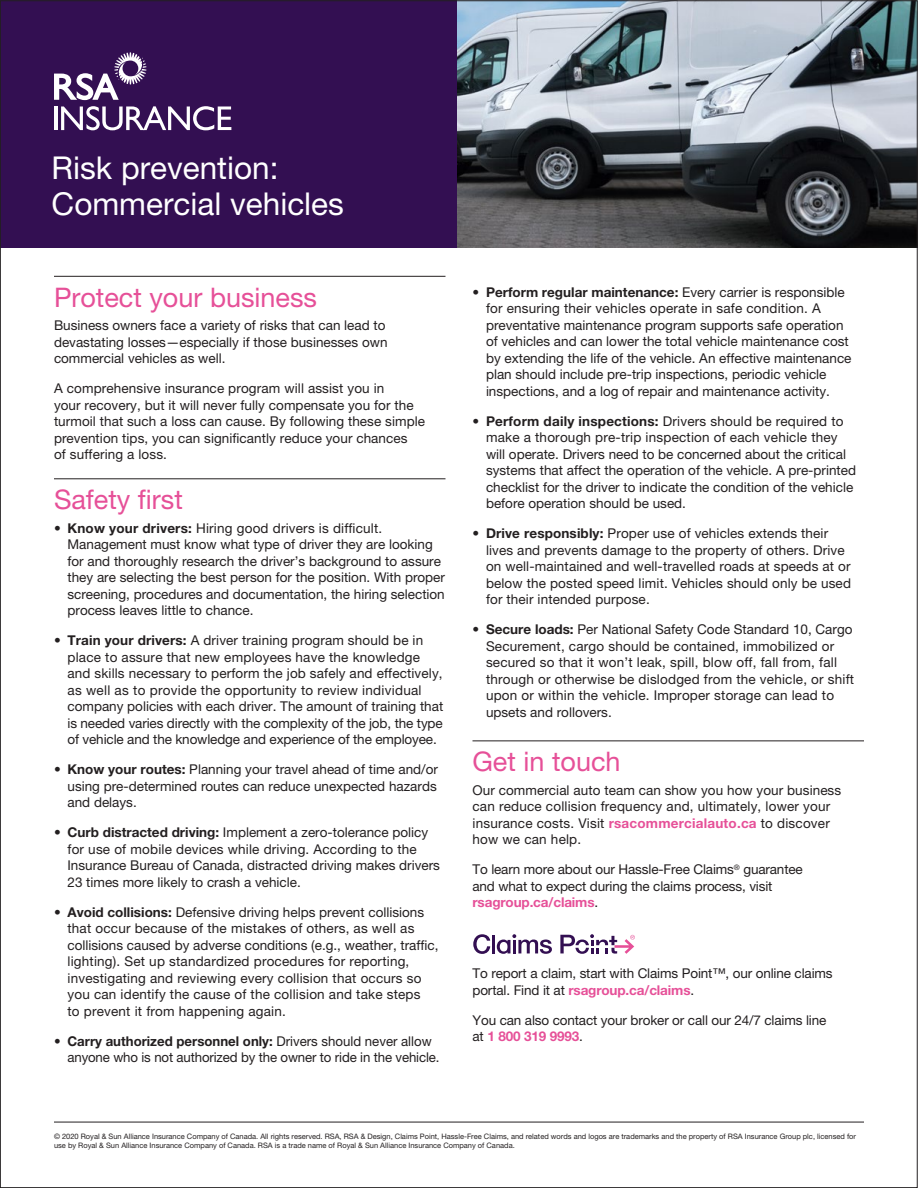
<style>
.page{position:relative;width:918px;height:1188px;background:#fff}
.page>*{position:absolute;margin:0;border:0;box-sizing:border-box;transform-origin:0 0}
.t1{font:31.5px/36px "Helvetica Neue LT Pro";color:#fff}
.H1_-_Rule{font:27px "Helvetica Neue LT Pro";color:#e65098}
.Body{font:13.5px/16.5px "Helvetica Neue LT Pro";color:#231f20}
.t2{font:7.5px/9px "Helvetica Neue LT Pro";color:#231f20}
.s1{font-weight:700}
.s2{font-weight:700;color:#e65098}
</style>
<div class="page">
<div style="left:0;top:0;width:458px;height:247px;background:#330f52"></div>
<hr style="left:54px;top:1122px;width:810px;height:1px;background:#231f20">
<hr style="left:54px;top:106px;width:3px;height:24px;background:#fff">
<svg style="left:61px;top:106px;width:170px;height:24px"></svg>
<svg style="left:54px;top:52px;width:92px;height:48px"></svg>
<img style="left:458px;top:2px;width:458px;height:245px">
<hr style="left:54px;top:276px;width:392px;height:1px;background:#231f20">
<hr style="left:54px;top:478px;width:392px;height:1px;background:#231f20">
<hr style="left:472px;top:740px;width:392px;height:1px;background:#231f20">
<svg style="left:473px;top:934px;width:17px;height:20px"></svg>
<hr style="left:492px;top:935px;width:3px;height:18px;background:#330f52">
<svg style="left:497px;top:934px;width:55px;height:20px"></svg>
<svg style="left:560px;top:934px;width:75px;height:20px"></svg>
<p class="t1" style="left:52px;top:149px;width:294px">Risk prevention:<br>Commercial vehicles</p>
<p class="H1_-_Rule" style="left:54px;top:281px;width:265px">Protect your business</p>
<p class="Body" style="left:54px;top:317px;width:335px">Business owners face a variety of risks that can lead to devastating losses—especially if those businesses own commercial vehicles as well.</p>
<p class="Body" style="left:54px;top:380px;width:373px">A comprehensive insurance program will assist you in<br>your recovery, but it will never fully compensate you for the turmoil that such a loss can cause. By following these simple prevention tips, you can significantly reduce your chances<br>of suffering a loss.</p>
<p class="H1_-_Rule" style="left:54px;top:484px;width:130px">Safety first</p>
<p class="Body" style="left:68px;top:519px;width:379px;text-indent:-14px">• <span class="s1">Know your drivers:</span> Hiring good drivers is difficult.<br>Management must know what type of driver they are looking for and thoroughly research the driver’s background to assure they are selecting the best person for the position. With proper screening, procedures and documentation, the hiring selection process leaves little to chance.</p>
<p class="Body" style="left:68px;top:632px;width:377px;text-indent:-14px">• <span class="s1">Train your drivers:</span> A driver training program should be in place to assure that new employees have the knowledge and skills necessary to perform the job safely and effectively, as well as to provide the opportunity to review individual company policies with each driver. The amount of training that is needed varies directly with the complexity of the job, the type of vehicle and the knowledge and experience of the employee.</p>
<p class="Body" style="left:68px;top:761px;width:372px;text-align:justify;text-indent:-14px">• <span class="s1">Know your routes:</span> Planning your travel ahead of time and/or using pre-determined routes can reduce unexpected hazards and delays.</p>
<p class="Body" style="left:68px;top:824px;width:374px;text-indent:-14px">• <span class="s1">Curb distracted driving:</span> Implement a zero-tolerance policy for use of mobile devices while driving. According to the Insurance Bureau of Canada, distracted driving makes drivers 23 times more likely to crash a vehicle.</p>
<p class="Body" style="left:68px;top:903px;width:373px;text-indent:-14px">• <span class="s1">Avoid collisions:</span> Defensive driving helps prevent collisions that occur because of the mistakes of others, as well as collisions caused by adverse conditions (e.g., weather, traffic, lighting). Set up standardized procedures for reporting, investigating and reviewing every collision that occurs so you can identify the cause of the collision and take steps<br>to prevent it from happening again.</p>
<p class="Body" style="left:68px;top:1032px;width:374px;text-indent:-14px">• <span class="s1">Carry authorized personnel only:</span> Drivers should never allow anyone who is not authorized by the owner to ride in the vehicle.</p>
<p class="Body" style="left:486px;top:284px;width:367px;text-indent:-14px">• <span class="s1">Perform regular maintenance:</span> Every carrier is responsible for ensuring their vehicles operate in safe condition. A preventative maintenance program supports safe operation of vehicles and can lower the total vehicle maintenance cost by extending the life of the vehicle. An effective maintenance plan should include pre-trip inspections, periodic vehicle inspections, and a log of repair and maintenance activity.</p>
<p class="Body" style="left:486px;top:413px;width:372px;text-indent:-14px">• <span class="s1">Perform daily inspections:</span> Drivers should be required to make a thorough pre-trip inspection of each vehicle they will operate. Drivers need to be concerned about the critical systems that affect the operation of the vehicle. A pre-printed checklist for the driver to indicate the condition of the vehicle before operation should be used.</p>
<p class="Body" style="left:486px;top:525px;width:367px;text-indent:-14px">• <span class="s1">Drive responsibly:</span> Proper use of vehicles extends their lives and prevents damage to the property of others. Drive on well-maintained and well-travelled roads at speeds at or below the posted speed limit. Vehicles should only be used for their intended purpose.</p>
<p class="Body" style="left:486px;top:621px;width:370px;text-indent:-14px">• <span class="s1">Secure loads:</span> Per National Safety Code Standard 10, Cargo Securement, cargo should be contained, immobilized or secured so that it won’t leak, spill, blow off, fall from, fall through or otherwise be dislodged from the vehicle, or shift upon or within the vehicle. Improper storage can lead to upsets and rollovers.</p>
<p class="H1_-_Rule" style="left:472px;top:746px;width:150px">Get in touch</p>
<p class="Body" style="left:472px;top:782px;width:370px">Our commercial auto team can show you how your business can reduce collision frequency and, ultimately, lower your insurance costs. Visit <span class="s2">rsacommercialauto.ca</span> to discover how we can help.</p>
<p class="Body" style="left:472px;top:861px;width:332px">To learn more about our Hassle-Free Claims<sup>®</sup> guarantee and what to expect during the claims process, visit <span class="s2">rsagroup.ca/claims</span>.</p>
<p class="Body" style="left:472px;top:965px;width:362px">To report a claim, start with Claims Point™, our online claims portal. Find it at <span class="s2">rsagroup.ca/claims</span>.</p>
<p class="Body" style="left:472px;top:1012px;width:355px">You can also contact your broker or call our 24/7 claims line at <span class="s2">1 800 319 9993</span>.</p>
<p class="t2" style="left:54px;top:1131px;width:804px">© 2020 Royal &amp; Sun Alliance Insurance Company of Canada. All rights reserved. RSA, RSA &amp; Design, Claims Point, Hassle-Free Claims, and related words and logos are trademarks and the property of RSA Insurance Group plc, licensed for use by Royal &amp; Sun Alliance Insurance Company of Canada. RSA is a trade name of Royal &amp; Sun Alliance Insurance Company of Canada.</p>
</div>
